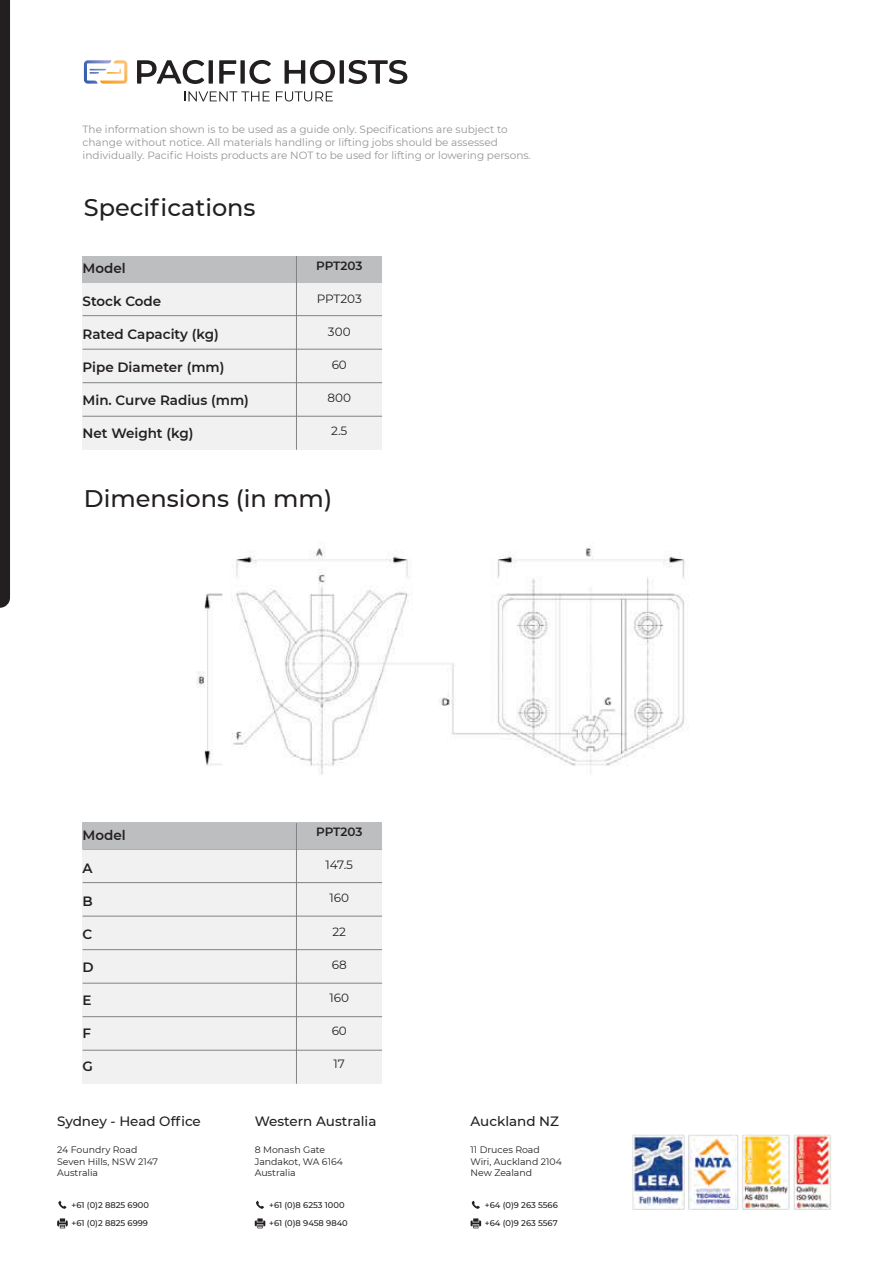
<style>
.page{position:relative;width:893px;height:1263px;background:#fff}
.page>*{position:absolute;margin:0;border:0;box-sizing:border-box;transform-origin:0 0}
.t1{font:500 24px "Montserrat";color:#231f20}
.t2{font:600 13.5px "Montserrat";color:#231f20}
.t3{font:500 13.5px "Montserrat";color:#231f20}
.t4{font:12px "Montserrat";color:#231f20}
.t5{font:600 12px "Montserrat";letter-spacing:-.01em;color:#231f20}
.t6{font:10.5px/12.6px "Montserrat";color:#939598}
.t7{font:9.3px/11.4px "Montserrat";color:#231f20}
.t8{font:500 8.25px/18px "Montserrat";color:#231f20}
</style>
<div class="page">
<div style="left:83px;top:256px;width:299px;height:194px;background:#f1f1f2"></div>
<hr style="left:83px;top:282px;width:299px;height:1px;background:#808285">
<hr style="left:83px;top:315px;width:299px;height:1px;background:#808285">
<hr style="left:83px;top:349px;width:299px;height:1px;background:#808285">
<hr style="left:83px;top:382px;width:299px;height:1px;background:#808285">
<hr style="left:83px;top:416px;width:299px;height:1px;background:#808285">
<div style="left:83px;top:823px;width:299px;height:261px;background:#f1f1f2"></div>
<hr style="left:83px;top:849px;width:299px;height:1px;background:#808285">
<hr style="left:83px;top:882px;width:299px;height:1px;background:#808285">
<hr style="left:83px;top:916px;width:299px;height:1px;background:#808285">
<hr style="left:83px;top:949px;width:299px;height:1px;background:#808285">
<hr style="left:83px;top:983px;width:299px;height:1px;background:#808285">
<hr style="left:83px;top:1016px;width:299px;height:1px;background:#808285">
<hr style="left:83px;top:1050px;width:299px;height:1px;background:#808285">
<img style="left:196px;top:548px;width:489px;height:227px">
<div style="left:0;top:0;width:10px;height:608px;background:#231f20"></div>
<div style="left:83px;top:256px;width:299px;height:26px;background:#bcbec0"></div>
<hr style="left:296px;top:256px;width:1px;height:194px;background:#808285">
<div style="left:83px;top:822px;width:299px;height:27px;background:#bcbec0"></div>
<hr style="left:296px;top:823px;width:1px;height:261px;background:#808285">
<svg style="left:184px;top:91px;width:86px;height:10px"></svg>
<svg style="left:276px;top:91px;width:57px;height:10px"></svg>
<svg style="left:137px;top:60px;width:67px;height:24px"></svg>
<svg style="left:209px;top:60px;width:4px;height:24px"></svg>
<svg style="left:219px;top:60px;width:17px;height:24px"></svg>
<div style="left:240px;top:60px;width:5px;height:24px;background:#231f20"></div>
<svg style="left:249px;top:60px;width:22px;height:24px"></svg>
<svg style="left:285px;top:60px;width:50px;height:24px"></svg>
<hr style="left:340px;top:60px;width:4px;height:24px;background:#231f20">
<svg style="left:348px;top:60px;width:59px;height:24px"></svg>
<svg style="left:84px;top:60px;width:43px;height:24px"></svg>
<img style="left:632px;top:1134px;width:199px;height:76px">
<svg style="left:58px;top:1201px;width:9px;height:8px"></svg>
<svg style="left:57px;top:1218px;width:11px;height:10px"></svg>
<svg style="left:256px;top:1201px;width:8px;height:8px"></svg>
<svg style="left:255px;top:1218px;width:10px;height:10px"></svg>
<svg style="left:472px;top:1201px;width:8px;height:8px"></svg>
<svg style="left:471px;top:1218px;width:10px;height:10px"></svg>
<p class="t6" style="left:83px;top:123px;width:450px">The information shown is to be used as a guide only. Specifications are subject to change without notice. All materials handling or lifting jobs should be assessed individually. Pacific Hoists products are NOT to be used for lifting or lowering persons.</p>
<h1 class="t1" style="left:84px;top:191px;width:173px">Specifications</h1>
<p class="t2" style="left:83px;top:258px;width:45px">Model</p>
<p class="t2" style="left:83px;top:291px;width:80px">Stock Code</p>
<p class="t2" style="left:83px;top:324px;width:138px">Rated Capacity (kg)</p>
<p class="t2" style="left:83px;top:357px;width:143px">Pipe Diameter (mm)</p>
<p class="t2" style="left:83px;top:390px;width:168px">Min. Curve Radius (mm)</p>
<p class="t2" style="left:83px;top:423px;width:112px">Net Weight (kg)</p>
<p class="t5" style="left:316px;top:257px;width:48px">PPT203</p>
<p class="t4" style="left:317px;top:290px;width:47px">PPT203</p>
<p class="t4" style="left:328px;top:323px;width:24px">300</p>
<p class="t4" style="left:332px;top:356px;width:17px">60</p>
<p class="t4" style="left:327px;top:389px;width:25px">800</p>
<p class="t4" style="left:331px;top:422px;width:18px">2.5</p>
<h1 class="t1" style="left:84px;top:482px;width:250px">Dimensions (in mm)</h1>
<p class="t2" style="left:83px;top:825px;width:45px">Model</p>
<p class="t2" style="left:83px;top:858px;width:12px">A</p>
<p class="t2" style="left:83px;top:891px;width:12px">B</p>
<p class="t2" style="left:83px;top:924px;width:11px">C</p>
<p class="t2" style="left:83px;top:957px;width:13px">D</p>
<p class="t2" style="left:83px;top:990px;width:11px">E</p>
<p class="t2" style="left:83px;top:1023px;width:10px">F</p>
<p class="t2" style="left:83px;top:1056px;width:12px">G</p>
<p class="t3" style="left:57px;top:1112px;width:145px">Sydney - Head Office</p>
<p class="t7" style="left:57px;top:1144px;width:102px">24 Foundry Road<br>Seven Hills, NSW 2147<br>Australia</p>
<p class="t8" style="left:72px;top:1195px;width:79px">+61 (0)2 8825 6900 +61 (0)2 8825 6999</p>
<p class="t5" style="left:316px;top:824px;width:48px">PPT203</p>
<p class="t4" style="left:326px;top:857px;width:29px">147.5</p>
<p class="t4" style="left:329px;top:890px;width:21px">160</p>
<p class="t4" style="left:332px;top:923px;width:15px">22</p>
<p class="t4" style="left:332px;top:956px;width:16px">68</p>
<p class="t4" style="left:329px;top:989px;width:21px">160</p>
<p class="t4" style="left:332px;top:1022px;width:17px">60</p>
<p class="t4" style="left:334px;top:1055px;width:13px">17</p>
<p class="t3" style="left:255px;top:1112px;width:123px">Western Australia</p>
<p class="t7" style="left:255px;top:1144px;width:90px">8 Monash Gate<br>Jandakot, WA 6164<br>Australia</p>
<p class="t8" style="left:269px;top:1195px;width:80px">+61 (0)8 6253 1000 +61 (0)8 9458 9840</p>
<p class="t3" style="left:471px;top:1112px;width:90px">Auckland NZ</p>
<p class="t7" style="left:471px;top:1144px;width:93px">11 Druces Road<br>Wiri, Auckland 2104<br>New Zealand</p>
<p class="t8" style="left:485px;top:1195px;width:74px">+64 (0)9 263 5566 +64 (0)9 263 5567</p>
</div>
